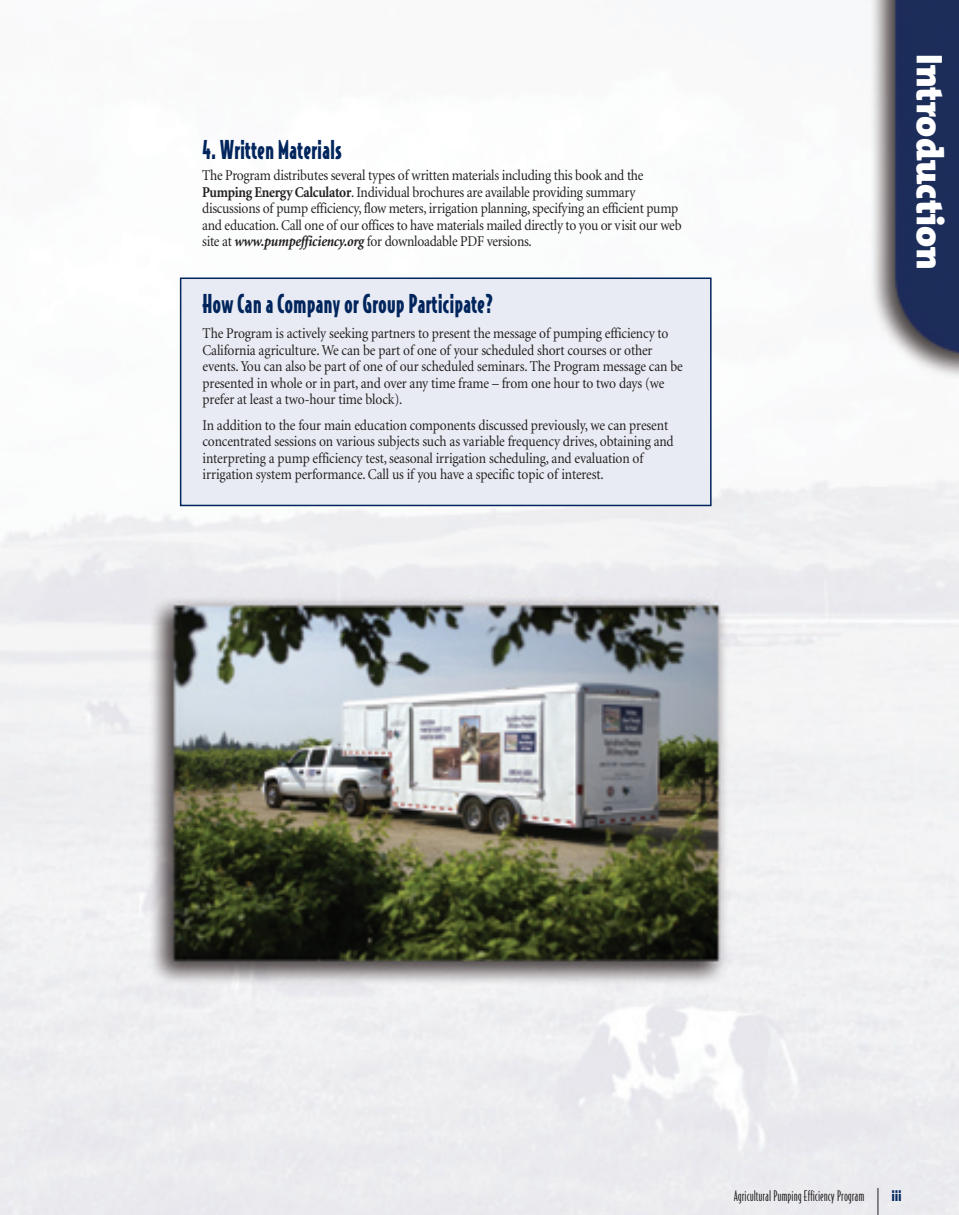
<style>
.page{position:relative;width:959px;height:1215px;background:#fff}
.page>*{position:absolute;margin:0;border:0;box-sizing:border-box;transform-origin:0 0}
.t1{font:900 37.5px "The Mix";color:#fff}
.t2{font:900 24px "OPTI Jake";color:#00255d;scale:.8 1}
.t3{font:15px/16.5px "Minion";letter-spacing:-.01em;color:#231f20;scale:.9 1}
.t4{font:13.5px "OPTI Jake";color:#231f20}
.t5{font:900 13.5px "OPTI Jake";color:#00255d}
.s1{font-weight:700}
.s2{font-weight:700;font-style:italic}
</style>
<div class="page">
<img style="left:0;top:0;width:958px;height:1215px">
<div style="left:181px;top:278px;width:529px;height:227px;background:#e8ebf3"></div>
<div style="left:180px;top:278px;width:531px;height:228px;border:2px solid #00255d"></div>
<svg style="left:877px;top:1188px;width:1px;height:27px"></svg>
<h2 class="t2" style="left:202px;top:134px;width:175px">4. Written Materials</h2>
<p class="t3" style="left:202px;top:168px;width:534px">The Program distributes several types of written materials including this book and the <span class="s1">Pumping Energy Calculator</span>. Individual brochures are available providing summary discussions of pump efficiency, flow meters, irrigation planning, specifying an efficient pump and education. Call one of our offices to have materials mailed directly to you or visit our web site at <span class="s2">www.pumpefficiency.org</span> for downloadable PDF versions.</p>
<h2 class="t2" style="left:203px;top:287px;width:364px">How Can a Company or Group Participate?</h2>
<p class="t3" style="left:203px;top:326px;width:535px">The Program is actively seeking partners to present the message of pumping efficiency to California agriculture. We can be part of one of your scheduled short courses or other events. You can also be part of one of our scheduled seminars. The Program message can be presented in whole or in part, and over any time frame – from one hour to two days (we prefer at least a two-hour time block).</p>
<p class="t3" style="left:203px;top:417px;width:525px">In addition to the four main education components discussed previously, we can present concentrated sessions on various subjects such as variable frequency drives, obtaining and interpreting a pump efficiency test, seasonal irrigation scheduling, and evaluation of irrigation system performance. Call us if you have a specific topic of interest.</p>
<h1 class="t1" style="left:961px;top:54px;width:217px;rotate:90deg">Introduction</h1>
<p class="t4" style="left:733px;top:1188px;width:132px">Agricultural Pumping Efficiency Program</p>
<p class="t5" style="left:891px;top:1187px;width:12px">iii</p>
</div>
